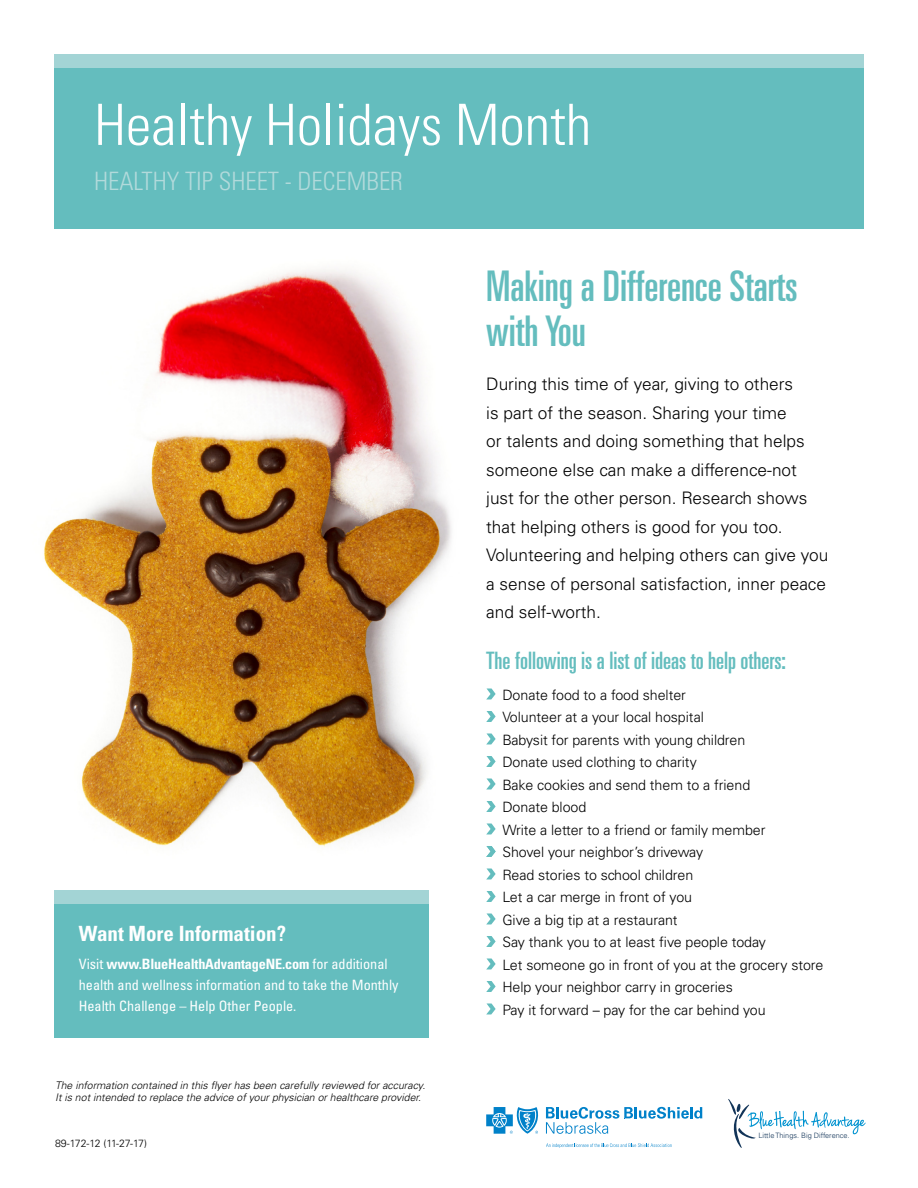
<style>
.page{position:relative;width:918px;height:1188px;background:#fff}
.page>*{position:absolute;margin:0;border:0;box-sizing:border-box;transform-origin:0 0}
.t1{font:300 condensed 57px "Univers LT Std";color:#fff}
.t2{font:ultra-condensed 42.3px/45px "Univers LT Std";color:#64bdbe}
.t3{font:300 condensed 25.35px "Univers LT Std";color:#b2dadb}
.t4{font:ultra-condensed 24px "Univers LT Std";color:#64bdbe}
.t5{font:700 condensed 21px "Univers LT Std";color:#fff}
.t6{font:300 17.25px/28.5px "Univers LT Std";color:#000}
.t7{font:300 14.25px/22.5px "Univers LT Std";letter-spacing:-.005em;color:#000}
.t8{font:condensed 14.25px/21px "Univers LT Std";color:#fff}
.t9{font:italic 300 10.5px/12.6px "Univers LT Std";color:#000}
.t10{font:300 10.5px "Univers LT Std";letter-spacing:-.05em;color:#000}
.t11{font:300 7.35px "Univers LT Std";color:#123458}
.s1{font-weight:700}
</style>
<div class="page">
<img style="left:44px;top:269px;width:407px;height:578px">
<div style="left:54px;top:68px;width:810px;height:161px;background:#64bdbe"></div>
<div style="left:54px;top:891px;width:374px;height:146px;background:#64bdbe"></div>
<svg style="left:728px;top:1099px;width:138px;height:49px"></svg>
<svg style="left:546px;top:1107px;width:156px;height:27px"></svg>
<svg style="left:546px;top:1143px;width:126px;height:5px"></svg>
<svg style="left:486px;top:1107px;width:53px;height:27px"></svg>
<div style="left:54px;top:54px;width:810px;height:14px;background:#a3d4d5"></div>
<div style="left:54px;top:891px;width:374px;height:13px;background:#a3d4d5"></div>
<svg style="left:486px;top:688px;width:10px;height:11px"></svg>
<svg style="left:486px;top:711px;width:10px;height:11px"></svg>
<svg style="left:486px;top:733px;width:10px;height:11px"></svg>
<svg style="left:486px;top:756px;width:10px;height:11px"></svg>
<svg style="left:486px;top:778px;width:10px;height:11px"></svg>
<svg style="left:486px;top:801px;width:10px;height:11px"></svg>
<svg style="left:486px;top:823px;width:10px;height:11px"></svg>
<svg style="left:486px;top:846px;width:10px;height:11px"></svg>
<svg style="left:486px;top:868px;width:10px;height:11px"></svg>
<svg style="left:486px;top:891px;width:10px;height:11px"></svg>
<svg style="left:486px;top:913px;width:10px;height:11px"></svg>
<svg style="left:486px;top:936px;width:10px;height:11px"></svg>
<svg style="left:486px;top:958px;width:10px;height:11px"></svg>
<svg style="left:486px;top:981px;width:10px;height:11px"></svg>
<svg style="left:486px;top:1003px;width:10px;height:11px"></svg>
<h1 class="t1" style="left:94px;top:91px;width:498px">Healthy Holidays Month</h1>
<h3 class="t3" style="left:94px;top:166px;width:310px">HEALTHY TIP SHEET - DECEMBER</h3>
<h3 class="t5" style="left:79px;top:921px;width:209px">Want More Information?</h3>
<p class="t8" style="left:79px;top:953px;width:321px">Visit <span class="s1">www.BlueHealthAdvantageNE.com</span> for additional health and wellness information and to take the Monthly<br>Health Challenge – Help Other People.</p>
<p class="t9" style="left:55px;top:1079px;width:372px">The information contained in this flyer has been carefully reviewed for accuracy.<br>It is not intended to replace the advice of your physician or healthcare provider.</p>
<p class="t10" style="left:55px;top:1137px;width:93px">89-172-12 (11-27-17)</p>
<h2 class="t2" style="left:486px;top:263px;width:313px">Making a Difference Starts with You</h2>
<p class="t6" style="left:486px;top:370px;width:344px">During this time of year, giving to others<br>is part of the season. Sharing your time<br>or talents and doing something that helps someone else can make a difference-not just for the other person. Research shows that helping others is good for you too.<br>Volunteering and helping others can give you a sense of personal satisfaction, inner peace and self-worth.</p>
<h3 class="t4" style="left:486px;top:647px;width:301px">The following is a list of ideas to help others:</h3>
<p class="t7" style="left:502px;top:684px;width:323px">Donate food to a food shelter<br>Volunteer at a your local hospital<br>Babysit for parents with young children<br>Donate used clothing to charity<br>Bake cookies and send them to a friend<br>Donate blood<br>Write a letter to a friend or family member<br>Shovel your neighbor’s driveway<br>Read stories to school children<br>Let a car merge in front of you<br>Give a big tip at a restaurant<br>Say thank you to at least five people today<br>Let someone go in front of you at the grocery store Help your neighbor carry in groceries<br>Pay it forward – pay for the car behind you</p>
<p class="t11" style="left:758px;top:1131px;width:93px">Little Things. Big Difference.</p>
</div>
